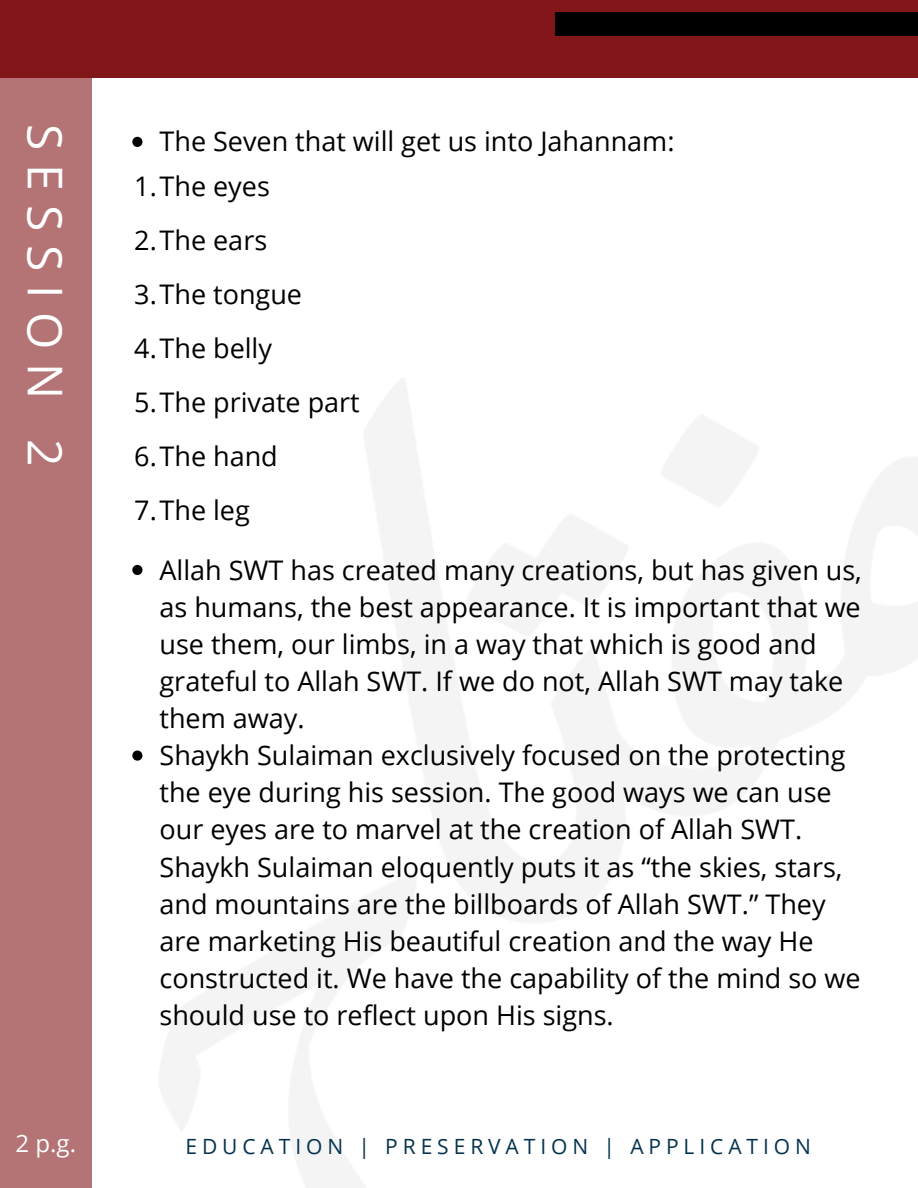
<style>
.page{position:relative;width:918px;height:1188px;background:#fff}
.page>*{position:absolute;margin:0;border:0;box-sizing:border-box;transform-origin:0 0}
.t1{font:48px "Open Sans";letter-spacing:.285em;color:#fff}
.t2{font:27px/37.2px "Open Sans";color:#000}
.t3{font:24px "Open Sans";color:#fff}
.t4{font:21px "Open Sans";letter-spacing:.235em;color:#05334e}
</style>
<div class="page">
<div style="left:0;top:0;width:918px;height:77px;background:#82171a"></div>
<div style="left:555px;top:12px;width:363px;height:23px;background:#000"></div>
<div style="left:0;top:77px;width:92px;height:1111px;background:#b47375"></div>
<svg style="left:132px;top:137px;width:10px;height:10px"></svg>
<svg style="left:132px;top:565px;width:10px;height:10px"></svg>
<svg style="left:132px;top:751px;width:10px;height:10px"></svg>
<h1 class="t1" style="left:79px;top:124px;width:343px;rotate:90deg">SESSION 2</h1>
<p class="t3" style="left:16px;top:1127px;width:62px">2 p.g.</p>
<p class="t2" style="left:134px;top:118px;width:542px;line-height:45px;text-indent:25px">The Seven that will get us into Jahannam:<br>1.The eyes</p>
<p class="t2" style="left:134px;top:213px;width:227px;line-height:54px">2.The ears<br>3.The tongue<br>4.The belly<br>5.The private part<br>6.The hand<br>7.The leg</p>
<p class="t2" style="left:160px;top:550px;width:704px">Allah SWT has created many creations, but has given us, as humans, the best appearance. It is important that we use them, our limbs, in a way that which is good and grateful to Allah SWT. If we do not, Allah SWT may take them away.<br>Shaykh Sulaiman exclusively focused on the protecting the eye during his session. The good ways we can use our eyes are to marvel at the creation of Allah SWT.<br>Shaykh Sulaiman eloquently puts it as “the skies, stars, and mountains are the billboards of Allah SWT.” They are marketing His beautiful creation and the way He constructed it. We have the capability of the mind so we should use to reflect upon His signs.</p>
<p class="t4" style="left:185px;top:1131px;width:627px">EDUCATION | PRESERVATION | APPLICATION</p>
</div>
